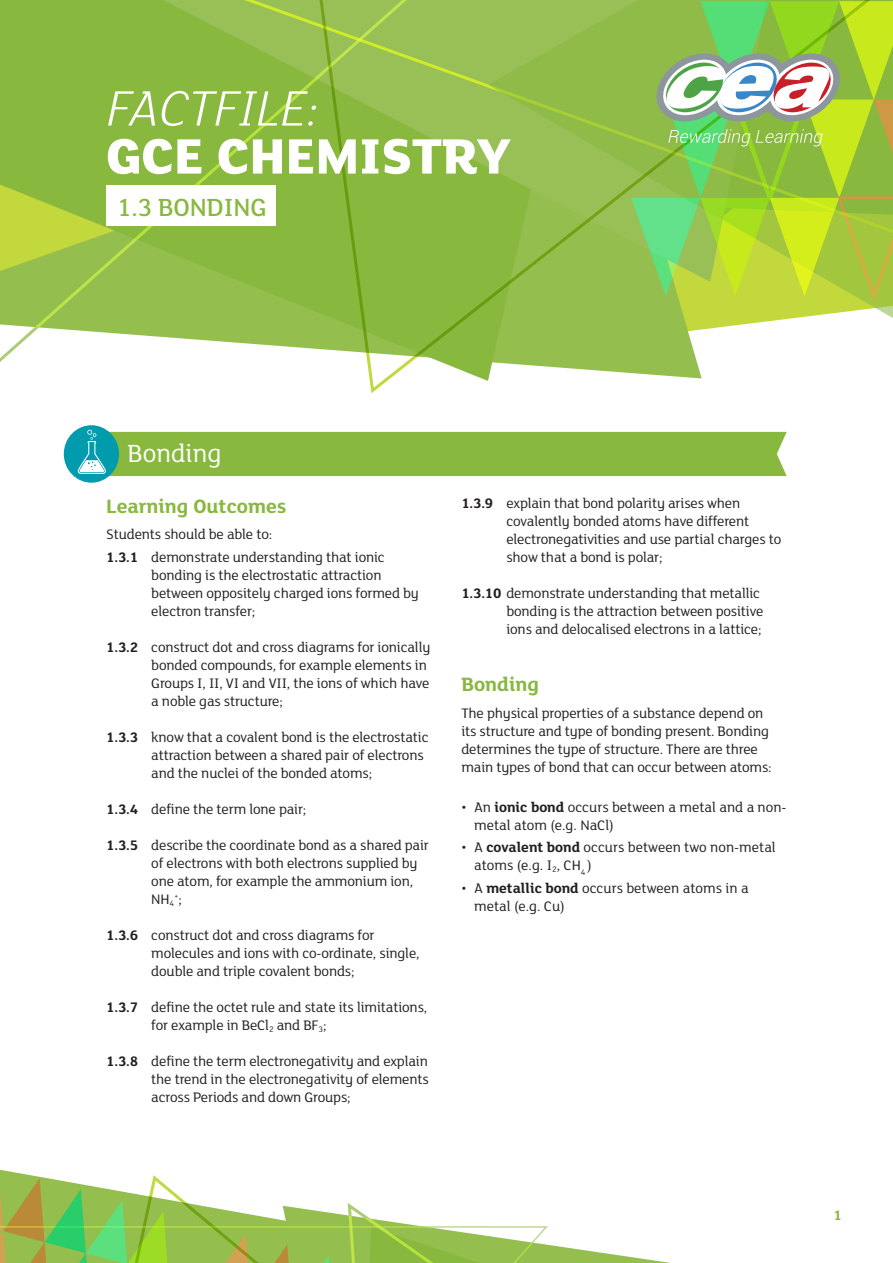
<style>
.page{position:relative;width:893px;height:1263px;background:#fff}
.page>*{position:absolute;margin:0;border:0;box-sizing:border-box;transform-origin:0 0}
.t1{font:800 54px "FS Lola";color:#fff}
.t2{font:italic 300 54px "FS Lola";color:#fff}
.t3{font:500 27px "FS Lola";color:#89b83f}
.t4{font:27px "FS Lola";color:#fff}
.t5{font:700 21px "FS Lola";color:#89b83f}
.Body_Text{font:15px/18px "FS Lola";letter-spacing:-.01em;color:#231f20}
.Links_H1{font:700 15px "FS Lola";color:#89b83f}
.Body_Text-2{font:8.7px "FS Lola";color:#231f20}
.s1{font-weight:700}
.s2{font-size:15px}
</style>
<div class="page">
<svg style="left:0;top:1169px;width:671px;height:94px"></svg>
<svg style="left:0;top:0;width:313px;height:362px;background:#98c151"></svg>
<svg style="left:313px;top:0;width:580px;height:393px"></svg>
<div style="left:106px;top:186px;width:170px;height:40px;background:#fff"></div>
<svg style="left:631px;top:1px;width:262px;height:301px;background:#9fcb53"></svg>
<div style="left:64px;top:425px;width:55px;height:58px;background:#009bac;border-radius:50%"></div>
<svg style="left:78px;top:430px;width:709px;height:46px;background:#89ba4e"></svg>
<h1 class="t2" style="left:106px;top:73px;width:214px">FACTFILE:</h1>
<h1 class="t1" style="left:106px;top:119px;width:406px">GCE CHEMISTRY</h1>
<h2 class="t3" style="left:117px;top:190px;width:151px">1.3 BONDING</h2>
<h1 class="t4" style="left:128px;top:436px;width:96px">Bonding</h1>
<h2 class="t5" style="left:106px;top:491px;width:182px">Learning Outcomes</h2>
<p class="Body_Text" style="left:106px;top:525px;width:167px">Students should be able to:</p>
<p class="Body_Text" style="left:151px;top:547px;width:269px;text-indent:-45px"><span class="s1">1.3.1</span> demonstrate understanding that ionic bonding is the electrostatic attraction between oppositely charged ions formed by electron transfer;</p>
<p class="Body_Text" style="left:151px;top:637px;width:281px;text-indent:-45px"><span class="s1">1.3.2</span> construct dot and cross diagrams for ionically bonded compounds, for example elements in Groups I, II, VI and VII, the ions of which have a noble gas structure;</p>
<p class="Body_Text" style="left:151px;top:727px;width:279px;text-indent:-45px"><span class="s1">1.3.3</span> know that a covalent bond is the electrostatic attraction between a shared pair of electrons and the nuclei of the bonded atoms;</p>
<p class="Body_Text" style="left:106px;top:799px;width:202px"><span class="s1">1.3.4</span> define the term lone pair;</p>
<p class="Body_Text" style="left:151px;top:835px;width:279px;text-indent:-45px"><span class="s1">1.3.5</span> describe the coordinate bond as a shared pair of electrons with both electrons supplied by one atom, for example the ammonium ion, NH<sub>4</sub></p>
<p class="Body_Text-2" style="left:174px;top:890px;width:9px">+<span class="s2">;</span></p>
<p class="Body_Text" style="left:151px;top:925px;width:270px;text-indent:-45px"><span class="s1">1.3.6</span> construct dot and cross diagrams for molecules and ions with co-ordinate, single, double and triple covalent bonds;</p>
<p class="Body_Text" style="left:151px;top:997px;width:278px;text-indent:-45px"><span class="s1">1.3.7</span> define the octet rule and state its limitations, for example in BeCl<sub>2</sub> and BF<sub>3</sub>;</p>
<p class="Body_Text" style="left:151px;top:1051px;width:279px;text-align:justify;text-indent:-45px"><span class="s1">1.3.8</span> define the term electronegativity and explain the trend in the electronegativity of elements across Periods and down Groups;</p>
<p class="Body_Text" style="left:506px;top:494px;width:277px;text-indent:-45px"><span class="s1">1.3.9</span> explain that bond polarity arises when covalently bonded atoms have different electronegativities and use partial charges to show that a bond is polar;</p>
<p class="Body_Text" style="left:506px;top:584px;width:259px;text-indent:-45px"><span class="s1">1.3.10</span> demonstrate understanding that metallic bonding is the attraction between positive ions and delocalised electrons in a lattice;</p>
<h2 class="t5" style="left:461px;top:670px;width:79px">Bonding</h2>
<p class="Body_Text" style="left:461px;top:703px;width:312px">The physical properties of a substance depend on its structure and type of bonding present. Bonding determines the type of structure. There are three main types of bond that can occur between atoms:</p>
<p class="Body_Text" style="left:474px;top:798px;width:314px;text-indent:-13px">• An <span class="s1">ionic bond</span> occurs between a metal and a non&shy;metal atom (e.g. NaCl)</p>
<p class="Body_Text" style="left:474px;top:838px;width:303px;text-indent:-13px">• A <span class="s1">covalent bond</span> occurs between two non-metal atoms (e.g. I<sub>2</sub>, CH<sub>4</sub> )</p>
<p class="Body_Text" style="left:474px;top:878px;width:276px;text-indent:-13px">• A <span class="s1">metallic bond</span> occurs between atoms in a metal (e.g. Cu)</p>
<p class="Links_H1" style="left:834px;top:1205px;width:10px">1</p>
</div>
